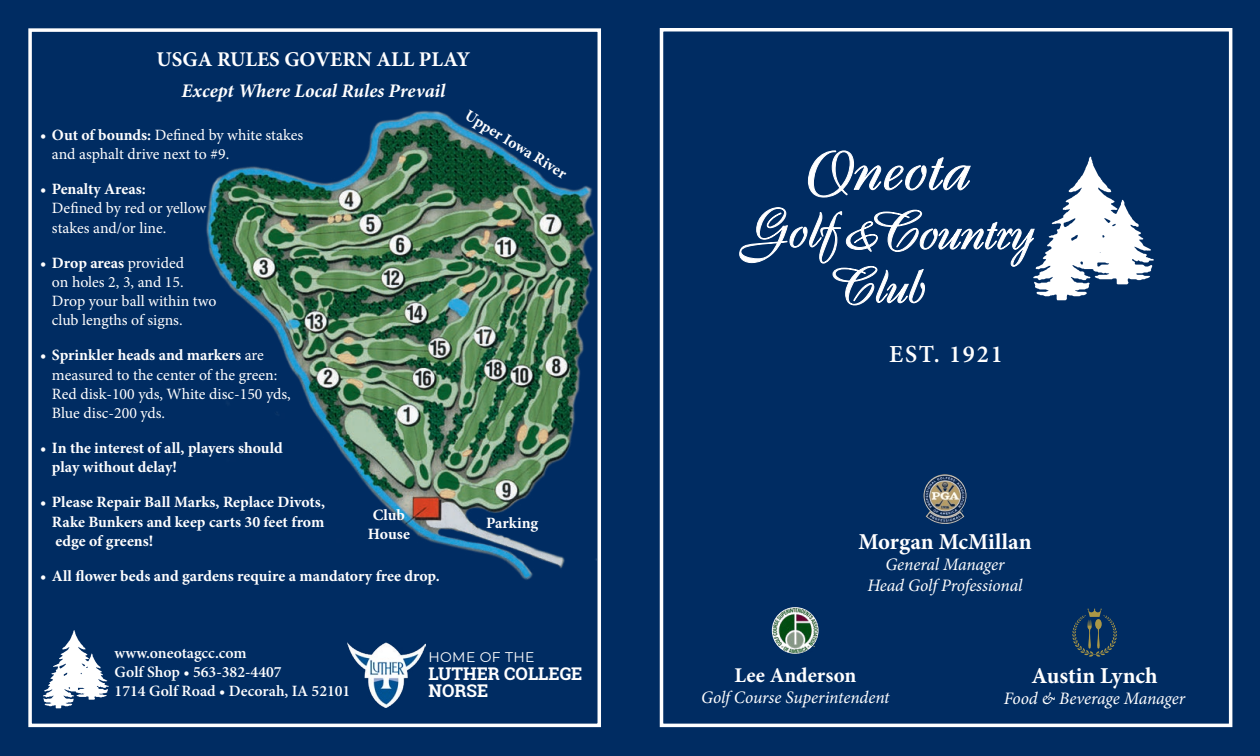
<style>
.page{position:relative;width:1260px;height:756px;background:#002c62}
.page>*{position:absolute;margin:0;border:0;box-sizing:border-box;transform-origin:0 0}
.t1{font:600 24.5px "Minion Pro";letter-spacing:.075em;color:#fff}
.t2{font:700 22.75px "Minion Pro";color:#fff}
.t3{font:700 21px "Minion Pro";color:#fff}
.t4{font:italic 700 19.25px "Minion Pro";color:#fff}
.t5{font:italic 17.5px "Minion Pro";letter-spacing:-.005em;color:#fff}
.t6{font:700 17.5px "Roboto Slab";color:#fff}
.t7{font:15.75px/19.2px "Minion Pro";letter-spacing:-.005em;color:#fff}
.t8{font:700 15.75px/19.2px "Minion Pro";color:#fff}
.t9{font:600 15.75px "Minion Pro";color:#fff}
.t10{font:14px "Montserrat";letter-spacing:.025em;color:#fff}
.s1{font-weight:700}
</style>
<div class="page">
<img style="left:206px;top:110px;width:389px;height:470px">
<div style="left:28px;top:28px;width:573px;height:699px;border:4px solid #fff"></div>
<div style="left:660px;top:28px;width:572px;height:699px;border:4px solid #fff"></div>
<img style="left:771px;top:607px;width:48px;height:47px">
<svg style="left:739px;top:150px;width:290px;height:155px"></svg>
<img style="left:1029px;top:156px;width:125px;height:145px">
<img style="left:43px;top:630px;width:66px;height:79px">
<img style="left:348px;top:643px;width:78px;height:64px">
<img style="left:923px;top:474px;width:44px;height:50px">
<svg style="left:1072px;top:609px;width:45px;height:48px"></svg>
<p class="t3" style="left:157px;top:45px;width:315px">USGA RULES GOVERN ALL PLAY</p>
<p class="t4" style="left:181px;top:77px;width:266px">Except Where Local Rules Prevail</p>
<p class="t7" style="left:52px;top:125px;width:253px;text-indent:-12px"><span class="s1">• Out of bounds:</span> Defined by white stakes and asphalt drive next to #9.</p>
<p class="t7" style="left:52px;top:180px;width:156px;text-indent:-12px"><span class="s1">• Penalty Areas:<br></span>Defined by red or yellow stakes and/or line.</p>
<p class="t7" style="left:52px;top:253px;width:166px;text-indent:-12px"><span class="s1">• Drop areas</span> provided<br>on holes 2, 3, and 15.<br>Drop your ball within two club lengths of signs.</p>
<p class="t7" style="left:52px;top:346px;width:240px;text-indent:-12px"><span class="s1">• Sprinkler heads and markers</span> are measured to the center of the green:<br>Red disk-100 yds, White disc-150 yds,<br>Blue disc-200 yds.</p>
<p class="t8" style="left:52px;top:438px;width:232px;text-indent:-12px">• In the interest of all, players should play without delay!</p>
<p class="t8" style="left:52px;top:493px;width:275px;text-align:justify;text-indent:-12px">• Please Repair Ball Marks, Replace Divots, Rake Bunkers and keep carts 30 feet from edge of greens!</p>
<p class="t8" style="left:40px;top:566px;width:401px">• All flower beds and gardens require a mandatory free drop.</p>
<p class="t8" style="left:471px;top:106px;width:117px;rotate:31deg">Upper Iowa River</p>
<p class="t8" style="left:373px;top:506px;width:34px">Club</p>
<p class="t8" style="left:368px;top:525px;width:43px">House</p>
<p class="t8" style="left:486px;top:513px;width:54px">Parking</p>
<p class="t9" style="left:115px;top:642px;width:133px">www.oneotagcc.com</p>
<p class="t9" style="left:115px;top:661px;width:169px">Golf Shop • 563-382-4407</p>
<p class="t9" style="left:115px;top:680px;width:237px">1714 Golf Road • Decorah, IA 52101</p>
<p class="t10" style="left:429px;top:648px;width:108px">HOME OF THE</p>
<p class="t6" style="left:429px;top:661px;width:155px">LUTHER COLLEGE</p>
<p class="t6" style="left:429px;top:679px;width:61px">NORSE</p>
<p class="t1" style="left:889px;top:337px;width:115px">EST. 1921</p>
<p class="t2" style="left:858px;top:526px;width:175px">Morgan McMillan</p>
<p class="t5" style="left:885px;top:552px;width:121px">General Manager</p>
<p class="t5" style="left:868px;top:573px;width:156px">Head Golf Professional</p>
<p class="t3" style="left:734px;top:660px;width:123px">Lee Anderson</p>
<p class="t5" style="left:701px;top:685px;width:190px">Golf Course Superintendent</p>
<p class="t2" style="left:1032px;top:659px;width:128px">Austin Lynch</p>
<p class="t5" style="left:1004px;top:686px;width:183px">Food &amp; Beverage Manager</p>
</div>
